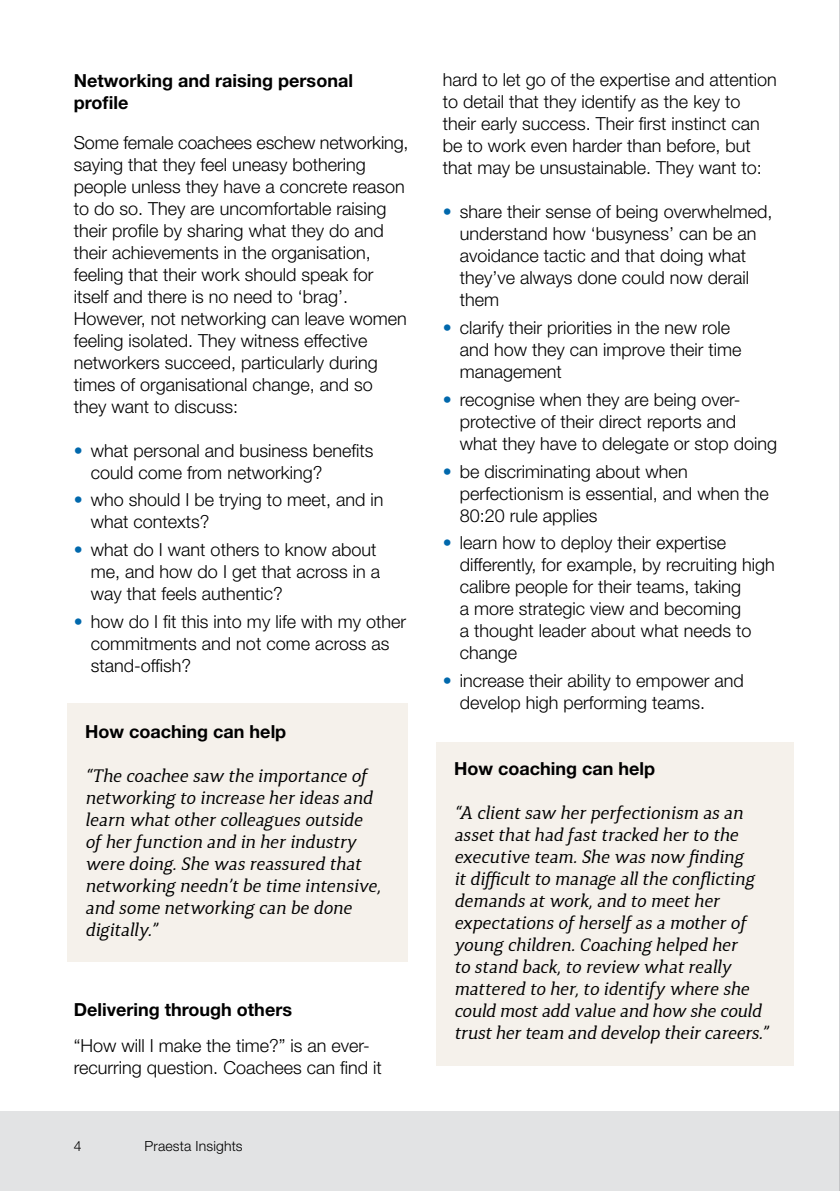
<style>
.page{position:relative;width:840px;height:1191px;background:#fff}
.page>*{position:absolute;margin:0;border:0;box-sizing:border-box;transform-origin:0 0}
.t1{font:300 18px/22px "Helvetica Neue LT Std";color:#000}
.t2{font:italic 18px/22px "Synerga Pro";color:#000}
.t3{font:700 18px/22px "Helvetica Neue LT Std";color:#000}
.t4{font:300 14px "Helvetica Neue LT Std";letter-spacing:.01em;color:#000}
.s1{color:#0068ac}
</style>
<div class="page">
<div style="left:0;top:1111px;width:839px;height:80px;background:#e2e3e4"></div>
<div style="left:68px;top:703px;width:340px;height:258px;background:#f5f1eb"></div>
<div style="left:436px;top:742px;width:357px;height:323px;background:#f5f1eb"></div>
<hr style="left:839px;top:0;width:1px;height:1191px;background:#a7a9ac">
<p class="t3" style="left:74px;top:69px;width:280px">Networking and raising personal profile</p>
<p class="t1" style="left:74px;top:131px;width:336px">Some female coachees eschew networking, saying that they feel uneasy bothering people unless they have a concrete reason to do so. They are uncomfortable raising their profile by sharing what they do and their achievements in the organisation, feeling that their work should speak for itself and there is no need to ‘brag’.<br>However, not networking can leave women feeling isolated. They witness effective networkers succeed, particularly during times of organisational change, and so they want to discuss:</p>
<p class="t1" style="left:91px;top:439px;width:284px;text-indent:-17px"><span class="s1">•</span> what personal and business benefits could come from networking?</p>
<p class="t1" style="left:91px;top:488px;width:294px;text-indent:-17px"><span class="s1">•</span> who should I be trying to meet, and in what contexts?</p>
<p class="t1" style="left:91px;top:538px;width:291px;text-indent:-17px"><span class="s1">•</span> what do I want others to know about me, and how do I get that across in a way that feels authentic?</p>
<p class="t1" style="left:91px;top:610px;width:317px;text-indent:-17px"><span class="s1">•</span> how do I fit this into my life with my other commitments and not come across as stand-offish?</p>
<p class="t3" style="left:85px;top:720px;width:202px">How coaching can help</p>
<p class="t2" style="left:85px;top:764px;width:297px">“The coachee saw the importance of networking to increase her ideas and learn what other colleagues outside of her function and in her industry were doing. She was reassured that networking needn’t be time intensive, and some networking can be done digitally.”</p>
<p class="t3" style="left:74px;top:998px;width:220px">Delivering through others</p>
<p class="t1" style="left:74px;top:1034px;width:309px">“How will I make the time?” is an ever&shy;recurring question. Coachees can find it</p>
<p class="t4" style="left:74px;top:1137px;width:9px">4</p>
<p class="t4" style="left:144px;top:1137px;width:100px">Praesta Insights</p>
<p class="t1" style="left:442px;top:69px;width:335px">hard to let go of the expertise and attention to detail that they identify as the key to their early success. Their first instinct can be to work even harder than before, but that may be unsustainable. They want to:</p>
<p class="t1" style="left:459px;top:201px;width:314px;text-indent:-17px"><span class="s1">•</span> share their sense of being overwhelmed, understand how ‘busyness’ can be an avoidance tactic and that doing what they’ve always done could now derail them</p>
<p class="t1" style="left:459px;top:316px;width:283px;text-indent:-17px"><span class="s1">•</span> clarify their priorities in the new role and how they can improve their time management</p>
<p class="t1" style="left:459px;top:388px;width:319px;text-indent:-17px"><span class="s1">•</span> recognise when they are being over&shy;protective of their direct reports and what they have to delegate or stop doing</p>
<p class="t1" style="left:459px;top:460px;width:310px;text-indent:-17px"><span class="s1">•</span> be discriminating about when perfectionism is essential, and when the<br>80:20 rule applies</p>
<p class="t1" style="left:459px;top:531px;width:316px;text-indent:-17px"><span class="s1">•</span> learn how to deploy their expertise differently, for example, by recruiting high calibre people for their teams, taking<br>a more strategic view and becoming<br>a thought leader about what needs to change</p>
<p class="t1" style="left:459px;top:669px;width:285px;text-indent:-17px"><span class="s1">•</span> increase their ability to empower and develop high performing teams.</p>
<p class="t3" style="left:454px;top:757px;width:202px">How coaching can help</p>
<p class="t2" style="left:454px;top:801px;width:315px">“A client saw her perfectionism as an asset that had fast tracked her to the executive team. She was now finding<br>it difficult to manage all the conflicting demands at work, and to meet her expectations of herself as a mother of young children. Coaching helped her<br>to stand back, to review what really mattered to her, to identify where she could most add value and how she could trust her team and develop their careers.”</p>
</div>
